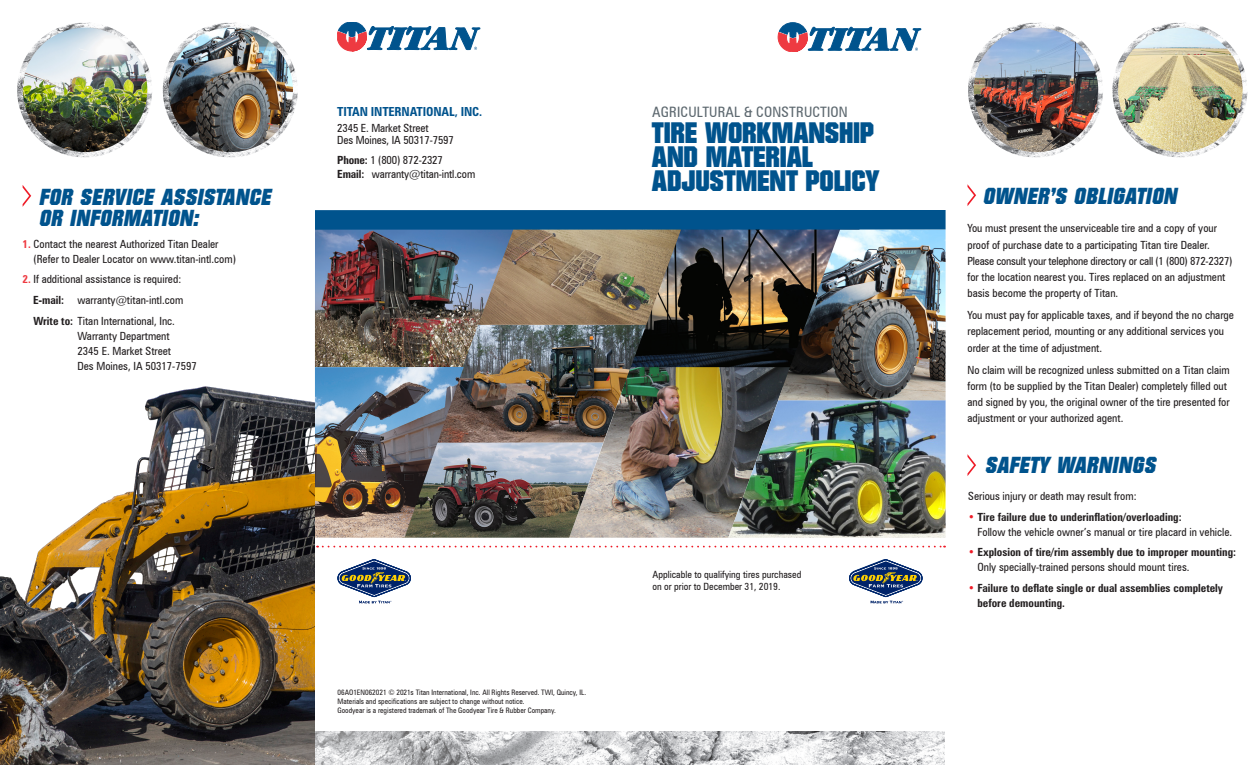
<style>
.page{position:relative;width:1260px;height:765px;background:#fff}
.page>*{position:absolute;margin:0;border:0;box-sizing:border-box;transform-origin:0 0}
.t1{font:28.75px/23.8px "Diamond";letter-spacing:-.01em;color:#00538d}
.t2{font:22.5px/21.2px "Diamond Ital";letter-spacing:.025em;color:#00538d}
.t3{font:condensed 14.38px "Zurich BT";letter-spacing:.01em;color:#5d686f}
.t4{font:700 condensed 12.5px "Zurich BT";letter-spacing:-.01em;color:#00538d}
.t5{font:condensed 11.25px/16.2px "Zurich BT";color:#231f20}
.t6{font:700 condensed 11.25px/15px "Zurich BT";color:#231f20}
.t7{font:condensed 10px/12px "Zurich BT";color:#231f20}
.t8{font:condensed 7.5px/8.8px "Zurich BT";color:#231f20}
.s1{font-weight:700;color:#ee3a41}
.s2{font-weight:700}
.s3{color:#ee1c28}
.s4{font-weight:400;color:#ee1c28}
.s5{font-weight:400}
</style>
<div class="page">
<img style="left:315px;top:230px;width:163px;height:137px">
<img style="left:315px;top:731px;width:630px;height:34px">
<svg style="left:778px;top:22px;width:143px;height:30px"></svg>
<svg style="left:337px;top:22px;width:143px;height:29px"></svg>
<svg style="left:317px;top:546px;width:628px;height:2px"></svg>
<img style="left:645px;top:230px;width:133px;height:137px">
<img style="left:435px;top:325px;width:210px;height:118px">
<img style="left:569px;top:367px;width:209px;height:171px">
<img style="left:478px;top:230px;width:204px;height:95px">
<img style="left:464px;top:443px;width:139px;height:95px">
<img style="left:315px;top:367px;width:149px;height:171px">
<img style="left:728px;top:400px;width:218px;height:138px">
<img style="left:778px;top:230px;width:168px;height:170px">
<svg style="left:849px;top:559px;width:73px;height:44px"></svg>
<svg style="left:338px;top:559px;width:73px;height:44px"></svg>
<svg style="left:23px;top:185px;width:8px;height:21px"></svg>
<svg style="left:968px;top:185px;width:8px;height:21px"></svg>
<svg style="left:968px;top:455px;width:8px;height:21px"></svg>
<div style="left:315px;top:210px;width:631px;height:20px;background:#00538d"></div>
<img style="left:17px;top:22px;width:135px;height:136px;border-radius:67px">
<img style="left:23px;top:28px;width:124px;height:124px;border-radius:62px">
<img style="left:163px;top:22px;width:135px;height:136px;border-radius:68px">
<img style="left:168px;top:28px;width:125px;height:124px;border-radius:62px">
<img style="left:1112px;top:22px;width:135px;height:136px;border-radius:68px">
<img style="left:1118px;top:28px;width:125px;height:124px;border-radius:62px">
<img style="left:968px;top:22px;width:135px;height:136px;border-radius:68px">
<img style="left:974px;top:28px;width:124px;height:124px;border-radius:61px">
<img style="left:0;top:386px;width:315px;height:379px">
<p class="t2" style="left:39px;top:187px;width:233px">FOR SERVICE ASSISTANCE<br>OR INFORMATION:</p>
<p class="t5" style="left:34px;top:236px;width:204px;line-height:15px;text-indent:-11px"><span class="s1">1.</span> Contact the nearest Authorized Titan Dealer (Refer to Dealer Locator on www.titan-intl.com)</p>
<p class="t5" style="left:22px;top:271px;width:160px"><span class="s1">2.</span> If additional assistance is required:</p>
<p class="t5" style="left:33px;top:292px;width:151px"><span class="s2">E-mail:</span> warranty@titan-intl.com</p>
<p class="t5" style="left:78px;top:313px;width:121px;line-height:15px;text-indent:-44px"><span class="s2">Write to:</span> Titan International, Inc.<br>Warranty Department<br>2345 E. Market Street<br>Des Moines, IA 50317-7597</p>
<p class="t4" style="left:337px;top:104px;width:146px">TITAN INTERNATIONAL, INC.</p>
<p class="t5" style="left:337px;top:120px;width:93px">2345 E. Market Street</p>
<p class="t5" style="left:337px;top:132px;width:118px">Des Moines, IA 50317-7597</p>
<p class="t5" style="left:337px;top:152px;width:107px"><span class="s2">Phone:</span> 1 (800) 872-2327</p>
<p class="t5" style="left:337px;top:165px;width:140px"><span class="s2">Email:</span> warranty@titan-intl.com</p>
<p class="t3" style="left:652px;top:103px;width:197px">AGRICULTURAL &amp; CONSTRUCTION</p>
<p class="t1" style="left:652px;top:122px;width:223px">TIRE WORKMANSHIP</p>
<p class="t1" style="left:652px;top:146px;width:228px">AND MATERIAL<br>ADJUSTMENT POLICY</p>
<p class="t8" style="left:338px;top:688px;width:250px">06AO1EN062021 © 2021s Titan International, Inc. All Rights Reserved. TWI, Quincy, IL.</p>
<p class="t8" style="left:338px;top:697px;width:220px">Materials and specifications are subject to change without notice.<br>Goodyear is a registered trademark of The Goodyear Tire &amp; Rubber Company.</p>
<p class="t7" style="left:652px;top:568px;width:150px">Applicable to qualifying tires purchased on or prior to December 31, 2019.</p>
<p class="t2" style="left:983px;top:186px;width:195px">OWNER’S OBLIGATION</p>
<p class="t5" style="left:967px;top:220px;width:266px">You must present the unserviceable tire and a copy of your proof of purchase date to a participating Titan tire Dealer.<br>Please consult your telephone directory or call (1 (800) 872-2327) for the location nearest you. Tires replaced on an adjustment basis become the property of Titan.</p>
<p class="t5" style="left:967px;top:307px;width:268px">You must pay for applicable taxes, and if beyond the no charge replacement period, mounting or any additional services you order at the time of adjustment.</p>
<p class="t5" style="left:967px;top:361px;width:264px">No claim will be recognized unless submitted on a Titan claim form (to be supplied by the Titan Dealer) completely filled out and signed by you, the original owner of the tire presented for adjustment or your authorized agent.</p>
<p class="t2" style="left:985px;top:455px;width:172px">SAFETY WARNINGS</p>
<p class="t5" style="left:968px;top:488px;width:170px">Serious injury or death may result from:</p>
<p class="t5" style="left:977px;top:509px;width:256px;line-height:15px;text-indent:-9px"><span class="s3">•</span> <span class="s2">Tire failure due to underinflation/overloading:<br></span>Follow the vehicle owner’s manual or tire placard in vehicle.</p>
<p class="t6" style="left:977px;top:545px;width:260px;text-indent:-9px"><span class="s4">•</span> Explosion of tire/rim assembly due to improper mounting:<br><span class="s5">Only specially-trained persons should mount tires.</span></p>
<p class="t6" style="left:977px;top:580px;width:247px;text-indent:-9px"><span class="s4">•</span> Failure to deflate single or dual assemblies completely before demounting.</p>
</div>
